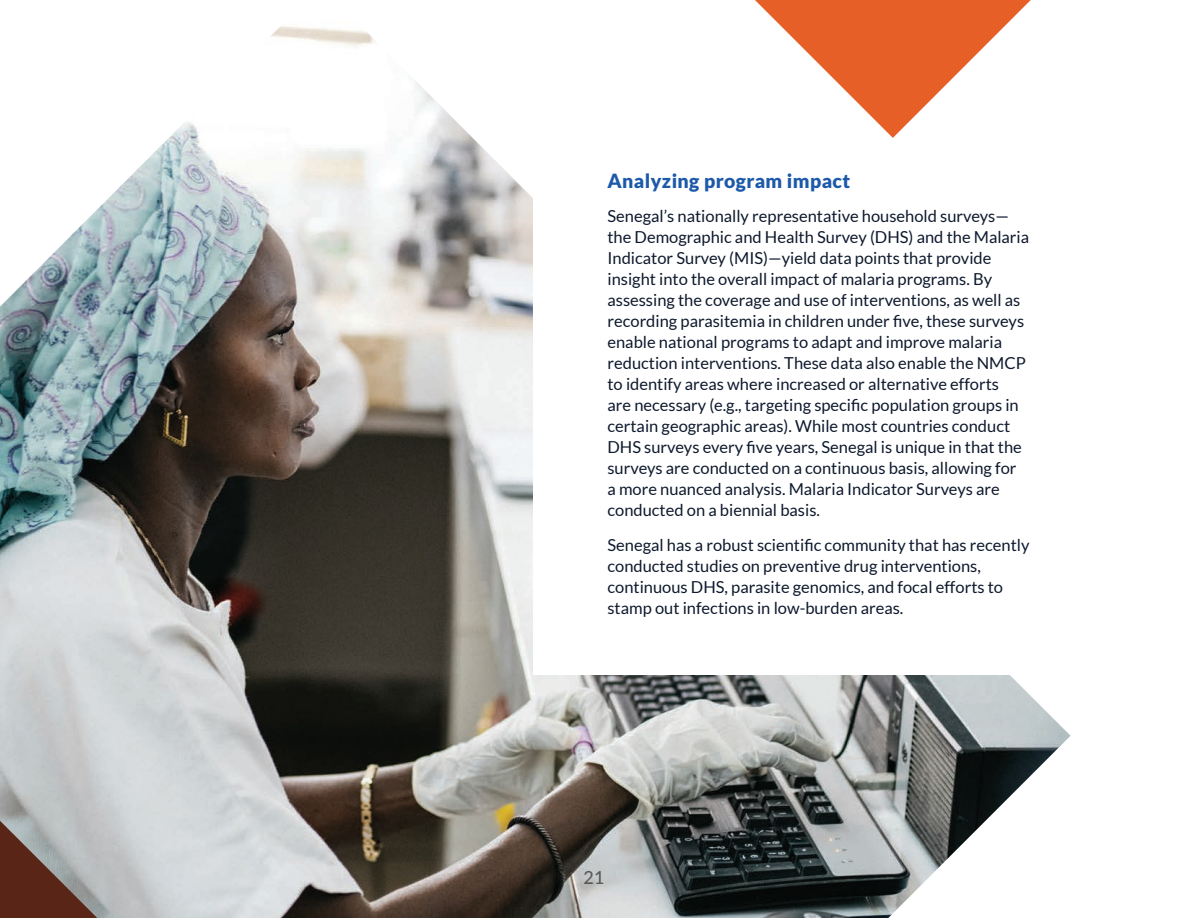
<style>
.page{position:relative;width:1188px;height:918px;background:#fff}
.page>*{position:absolute;margin:0;border:0;box-sizing:border-box;transform-origin:0 0}
.t1{font:900 19.5px "Lato";letter-spacing:.02em;color:#1c5aa9}
.page-number{font:500 18px "Lato";color:#57585a}
.body{font:16.5px/21px "Lato";color:#0e192d}
</style>
<div class="page">
<img style="left:0;top:26px;width:1071px;height:892px">
<div style="left:534px;top:81px;width:579px;height:594px;background:#fff"></div>
<svg style="left:0;top:821px;width:97px;height:97px;background:#826b64"></svg>
<svg style="left:755px;top:0;width:276px;height:138px"></svg>
<p class="t1" style="left:608px;top:169px;width:244px">Analyzing program impact</p>
<p class="body" style="left:608px;top:205px;width:423px">Senegal’s nationally representative household surveys— the Demographic and Health Survey (DHS) and the Malaria Indicator Survey (MIS)—yield data points that provide insight into the overall impact of malaria programs. By assessing the coverage and use of interventions, as well as recording parasitemia in children under five, these surveys enable national programs to adapt and improve malaria reduction interventions. These data also enable the NMCP to identify areas where increased or alternative efforts<br>are necessary (e.g., targeting specific population groups in certain geographic areas). While most countries conduct DHS surveys every five years, Senegal is unique in that the surveys are conducted on a continuous basis, allowing for<br>a more nuanced analysis. Malaria Indicator Surveys are conducted on a biennial basis.</p>
<p class="body" style="left:608px;top:534px;width:424px">Senegal has a robust scientific community that has recently conducted studies on preventive drug interventions, continuous DHS, parasite genomics, and focal efforts to stamp out infections in low-burden areas.</p>
<p class="page-number" style="left:584px;top:865px;width:22px">21</p>
</div>
